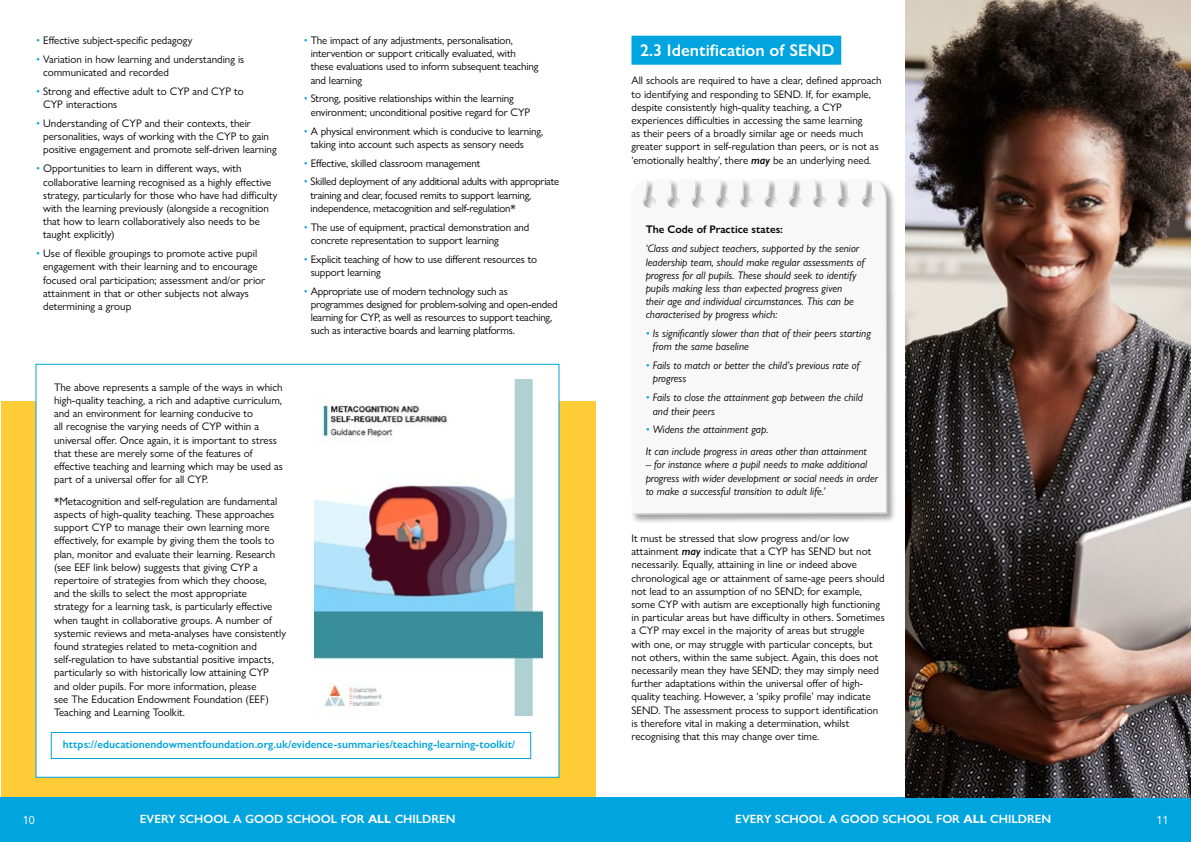
<style>
.page{position:relative;width:1191px;height:842px;background:#fff}
.page>*{position:absolute;margin:0;border:0;box-sizing:border-box;transform-origin:0 0}
.t1{font:600 17px "Gill Sans Nova";color:#fff}
.t2{font:600 12px "Gill Sans Nova";color:#fff}
.t3{font:12px "Gill Sans Nova";color:#fff}
.t4{font:11px/13.2px "Gill Sans Nova";color:#000}
.t5{font:italic 11px/13.2px "Gill Sans Nova";color:#000}
.t6{font:11px/13.2px "Gill Sans Nova";letter-spacing:-.02em;color:#000}
.t7{font:600 11px "Gill Sans Nova";color:#00a4de}
.t8{font:600 11px "Gill Sans Nova";color:#000}
.s1{color:#00a4de}
.s2{font-weight:600;font-style:italic}
.s3{font-weight:700}
</style>
<div class="page">
<div style="left:0;top:797px;width:1191px;height:45px;background:#00a4de"></div>
<div style="left:0;top:402px;width:595px;height:395px;background:#fecc36"></div>
<div style="left:36px;top:364px;width:523px;height:414px;background:#fff;border:1px solid #00a4de"></div>
<img style="left:314px;top:380px;width:228px;height:335px">
<div style="left:630px;top:178px;width:266px;height:346px;background:#000;opacity:.38"></div>
<svg style="left:632px;top:179px;width:253px;height:334px"></svg>
<div style="left:631px;top:36px;width:210px;height:29px;background:#00a4de"></div>
<img style="left:905px;top:0;width:286px;height:797px">
<div style="left:51px;top:732px;width:480px;height:27px;border:1px solid #00a4de"></div>
<p class="t4" style="left:36px;top:34px;width:158px"><span class="s1">•</span> Effective subject-specific pedagogy</p>
<p class="t4" style="left:43px;top:52px;width:203px;text-indent:-7px"><span class="s1">•</span> Variation in how learning and understanding is communicated and recorded</p>
<p class="t4" style="left:43px;top:85px;width:202px;text-indent:-7px"><span class="s1">•</span> Strong and effective adult to CYP and CYP to<br>CYP interactions</p>
<p class="t4" style="left:43px;top:117px;width:235px;text-indent:-7px"><span class="s1">•</span> Understanding of CYP and their contexts, their personalities, ways of working with the CYP to gain positive engagement and promote self-driven learning</p>
<p class="t4" style="left:43px;top:162px;width:236px;text-indent:-7px"><span class="s1">•</span> Opportunities to learn in different ways, with collaborative learning recognised as a highly effective strategy, particularly for those who have had difficulty with the learning previously (alongside a recognition that how to learn collaboratively also needs to be taught explicitly)</p>
<p class="t4" style="left:43px;top:247px;width:224px;text-indent:-7px"><span class="s1">•</span> Use of flexible groupings to promote active pupil engagement with their learning and to encourage focused oral participation; assessment and/or prior attainment in that or other subjects not always determining a group</p>
<p class="t4" style="left:311px;top:34px;width:229px;text-indent:-7px"><span class="s1">•</span> The impact of any adjustments, personalisation, intervention or support critically evaluated, with these evaluations used to inform subsequent teaching and learning</p>
<p class="t4" style="left:311px;top:92px;width:221px;text-indent:-7px"><span class="s1">•</span> Strong, positive relationships within the learning environment; unconditional positive regard for CYP</p>
<p class="t4" style="left:311px;top:124px;width:234px;text-indent:-7px"><span class="s1">•</span> A physical environment which is conducive to learning, taking into account such aspects as sensory needs</p>
<p class="t4" style="left:304px;top:156px;width:178px"><span class="s1">•</span> Effective, skilled classroom management</p>
<p class="t6" style="left:310px;top:175px;width:250px;text-indent:-7px"><span class="s1">•</span> Skilled deployment of any additional adults with appropriate training and clear, focused remits to support learning, independence, metacognition and self-regulation*</p>
<p class="t4" style="left:311px;top:220px;width:220px;text-indent:-7px"><span class="s1">•</span> The use of equipment, practical demonstration and concrete representation to support learning</p>
<p class="t4" style="left:311px;top:252px;width:228px;text-indent:-7px"><span class="s1">•</span> Explicit teaching of how to use different resources to support learning</p>
<p class="t6" style="left:311px;top:284px;width:248px;text-indent:-7px"><span class="s1">•</span> Appropriate use of modern technology such as programmes designed for problem-solving and open-ended learning for CYP, as well as resources to support teaching, such as interactive boards and learning platforms.</p>
<p class="t4" style="left:54px;top:380px;width:230px">The above represents a sample of the ways in which high-quality teaching, a rich and adaptive curriculum, and an environment for learning conducive to<br>all recognise the varying needs of CYP within a universal offer. Once again, it is important to stress that these are merely some of the features of effective teaching and learning which may be used as part of a universal offer for all CYP.</p>
<p class="t4" style="left:54px;top:494px;width:233px">*Metacognition and self-regulation are fundamental aspects of high-quality teaching. These approaches support CYP to manage their own learning more effectively, for example by giving them the tools to plan, monitor and evaluate their learning. Research (see EEF link below) suggests that giving CYP a repertoire of strategies from which they choose,<br>and the skills to select the most appropriate<br>strategy for a learning task, is particularly effective when taught in collaborative groups. A number of systemic reviews and meta-analyses have consistently found strategies related to meta-cognition and self-regulation to have substantial positive impacts, particularly so with historically low attaining CYP and older pupils. For more information, please<br>see The Education Endowment Foundation (EEF)<br>Teaching and Learning Toolkit.</p>
<p class="t7" style="left:63px;top:738px;width:454px">https://educationendowmentfoundation.org.uk/evidence-summaries/teaching-learning-toolkit/</p>
<h1 class="t1" style="left:640px;top:40px;width:196px">2.3 Identification of SEND</h1>
<p class="t4" style="left:631px;top:74px;width:252px">All schools are required to have a clear, defined approach to identifying and responding to SEND. If, for example, despite consistently high-quality teaching, a CYP experiences difficulties in accessing the same learning<br>as their peers of a broadly similar age or needs much greater support in self-regulation than peers, or is not as ‘emotionally healthy’, there <span class="s2">may</span> be an underlying need.</p>
<p class="t8" style="left:645px;top:223px;width:139px">The Code of Practice states:</p>
<p class="t5" style="left:645px;top:242px;width:220px">‘Class and subject teachers, supported by the senior leadership team, should make regular assessments of progress for all pupils. These should seek to identify pupils making less than expected progress given<br>their age and individual circumstances. This can be characterised by progress which:</p>
<p class="t5" style="left:653px;top:327px;width:220px;text-indent:-7px"><span class="s1">•</span> Is significantly slower than that of their peers starting from the same baseline</p>
<p class="t5" style="left:653px;top:359px;width:208px;text-indent:-7px"><span class="s1">•</span> Fails to match or better the child’s previous rate of progress</p>
<p class="t5" style="left:653px;top:391px;width:212px;text-indent:-7px"><span class="s1">•</span> Fails to close the attainment gap between the child and their peers</p>
<p class="t5" style="left:645px;top:419px;width:223px;line-height:21.7px"><span class="s1">•</span> Widens the attainment gap.<br>It can include progress in areas other than attainment</p>
<p class="t5" style="left:645px;top:458px;width:234px">– for instance where a pupil needs to make additional progress with wider development or social needs in order to make a successful transition to adult life.’</p>
<p class="t4" style="left:631px;top:531px;width:255px">It must be stressed that slow progress and/or low attainment <span class="s2">may</span> indicate that a CYP has SEND but not necessarily. Equally, attaining in line or indeed above chronological age or attainment of same-age peers should not lead to an assumption of no SEND; for example, some CYP with autism are exceptionally high functioning in particular areas but have difficulty in others. Sometimes a CYP may excel in the majority of areas but struggle with one, or may struggle with particular concepts, but not others, within the same subject. Again, this does not necessarily mean they have SEND; they may simply need further adaptations within the universal offer of high&shy;quality teaching. However, a ‘spiky profile’ may indicate SEND. The assessment process to support identification is therefore vital in making a determination, whilst recognising that this may change over time.</p>
<p class="t3" style="left:23px;top:813px;width:13px">10</p>
<p class="t2" style="left:140px;top:812px;width:317px">EVERY SCHOOL A GOOD SCHOOL FOR <span class="s3">ALL</span> CHILDREN</p>
<p class="t2" style="left:735px;top:812px;width:317px">EVERY SCHOOL A GOOD SCHOOL FOR <span class="s3">ALL</span> CHILDREN</p>
<p class="t3" style="left:1156px;top:813px;width:13px">11</p>
</div>
